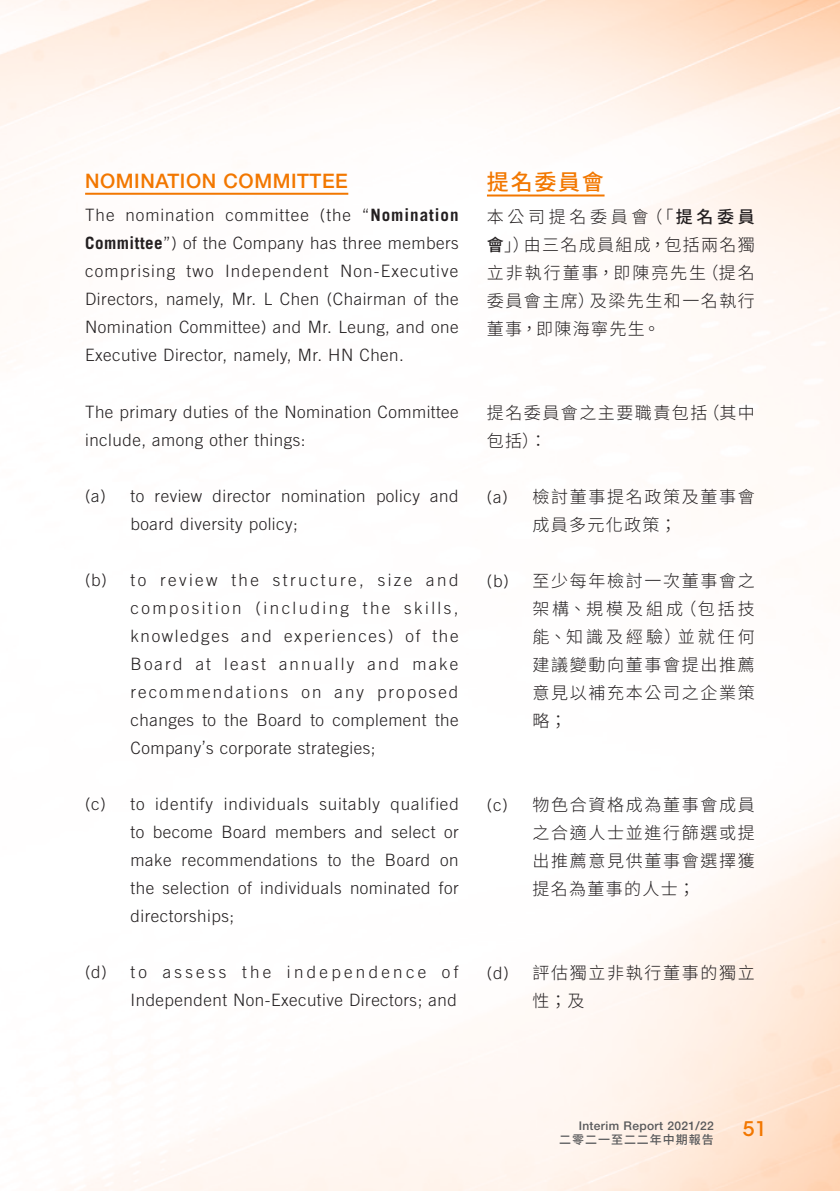
<style>
.page{position:relative;width:840px;height:1191px;background:#fff}
.page>*{position:absolute;margin:0;border:0;box-sizing:border-box;transform-origin:0 0}
.C_Heading_1{font:500 22px "Source Han Sans TC";letter-spacing:.08em;color:#f27700}
.Heading_1{font:500 20px "Helvetica Neue LT Std";letter-spacing:.03em;color:#f27700}
.t1{font:500 20px "ITC Avant Garde Std";color:#f27700}
.Body_Text{font:300 17px/28px "Trade Gothic LT Std";letter-spacing:.03em;color:#231f20;text-align:justify}
.C_Body_Text{font:300 17px/28px "Source Han Sans TC";letter-spacing:.095em;color:#231f20;text-align:justify}
.t2{font:500 12px "Helvetica Neue LT Std";letter-spacing:.03em;color:#57585a}
.t3{font:500 12px "Source Han Sans TC";letter-spacing:.08em;color:#57585a}
.s1{font-weight:700}
.s2{font-weight:500}
.s3{font-family:"Trade Gothic LT Std"}
</style>
<div class="page">
<hr style="left:85px;top:193px;width:263px;height:2px;background:#f27700">
<hr style="left:486px;top:194px;width:118px;height:2px;background:#f27700">
<p class="Heading_1" style="left:85px;top:169px;width:264px">NOMINATION COMMITTEE</p>
<p class="Body_Text" style="left:85px;top:201px;width:375px">The nomination committee (the “<span class="s1">Nomination Committee</span>”) of the Company has three members comprising two Independent Non-Executive Directors, namely, Mr. L Chen (Chairman of the Nomination Committee) and Mr. Leung, and one Executive Director, namely, Mr. HN Chen.</p>
<p class="Body_Text" style="left:85px;top:397px;width:375px">The primary duties of the Nomination Committee include, among other things:</p>
<p class="Body_Text" style="left:130px;top:481px;width:329px;text-indent:-45px">(a) to review director nomination policy and board diversity policy;</p>
<p class="Body_Text" style="left:130px;top:565px;width:329px;text-indent:-45px">(b) to review the structure, size and composition (including the skills, knowledges and experiences) of the Board at least annually and make recommendations on any proposed changes to the Board to complement the Company’s corporate strategies;</p>
<p class="Body_Text" style="left:130px;top:789px;width:329px;text-indent:-45px">(c) to identify individuals suitably qualified to become Board members and select or make recommendations to the Board on the selection of individuals nominated for directorships;</p>
<p class="Body_Text" style="left:85px;top:957px;width:374px;text-align:right">(d) to assess the independence of<br>Independent Non-Executive Directors; and</p>
<p class="C_Heading_1" style="left:486px;top:169px;width:118px">提名委員會</p>
<p class="C_Body_Text" style="left:486px;top:203px;width:269px">本公司提名委員會（「<span class="s2">提名委員會</span>」）由三名成員組成，包括兩名獨立非執行董事，即陳亮先生（提名委員會主席）及梁先生和一名執行董事，即陳海寧先生。</p>
<p class="C_Body_Text" style="left:486px;top:399px;width:269px">提名委員會之主要職責包括（其中包括）：</p>
<p class="C_Body_Text" style="left:532px;top:483px;width:224px;text-indent:-45px"><span class="s3">(a)</span> 檢討董事提名政策及董事會成員多元化政策；</p>
<p class="C_Body_Text" style="left:532px;top:567px;width:224px;text-indent:-45px"><span class="s3">(b)</span> 至少每年檢討一次董事會之架構、規模及組成（包括技能、知識及經驗）並就任何建議變動向董事會提出推薦意見以補充本公司之企業策略；</p>
<p class="C_Body_Text" style="left:532px;top:791px;width:224px;text-indent:-45px"><span class="s3">(c)</span> 物色合資格成為董事會成員之合適人士並進行篩選或提出推薦意見供董事會選擇獲提名為董事的人士；</p>
<p class="C_Body_Text" style="left:532px;top:959px;width:224px;text-indent:-45px"><span class="s3">(d)</span> 評估獨立非執行董事的獨立性；及</p>
<p class="t2" style="left:578px;top:1118px;width:136px">Interim Report 2021/22</p>
<p class="t3" style="left:559px;top:1132px;width:156px">二零二一至二二年中期報告</p>
<p class="t1" style="left:742px;top:1116px;width:26px">51</p>
</div>
